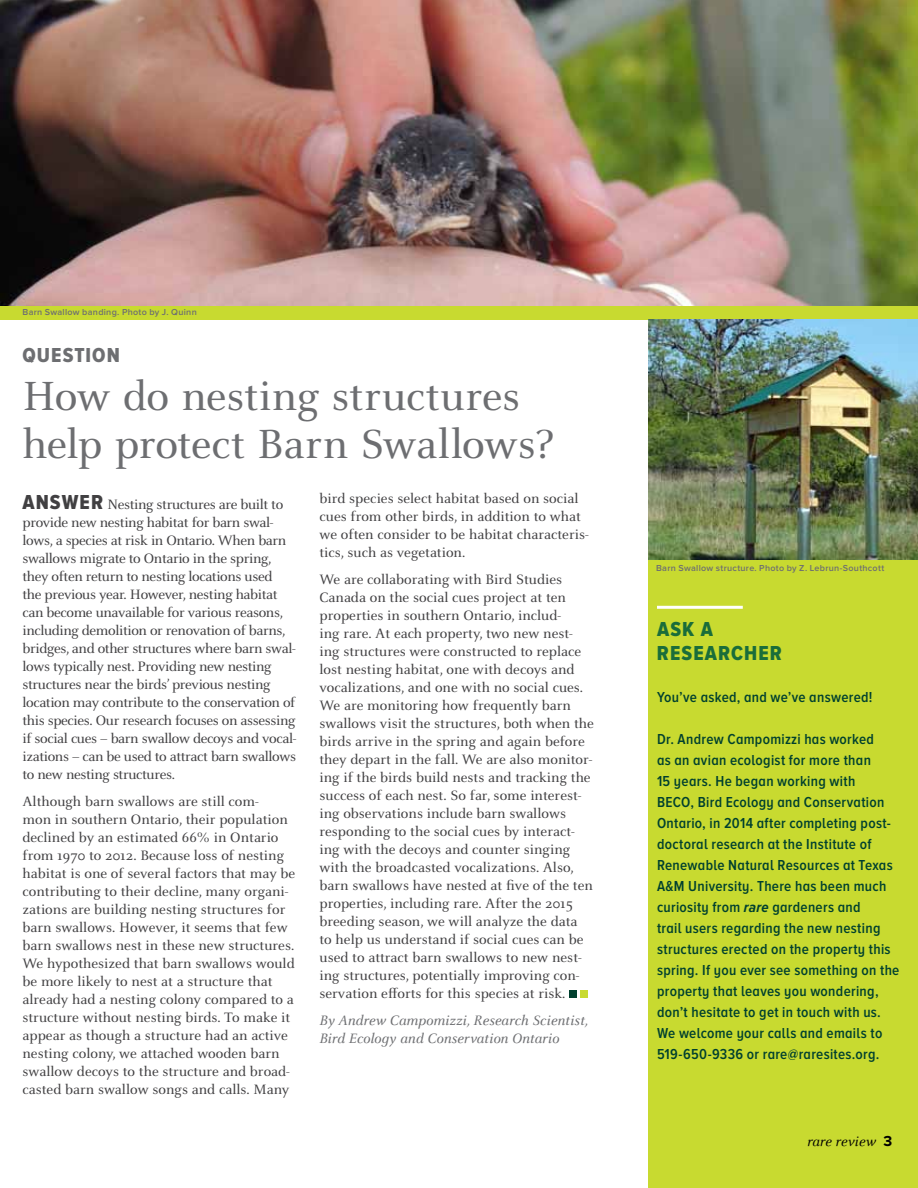
<style>
.page{position:relative;width:918px;height:1188px;background:#fff}
.page>*{position:absolute;margin:0;border:0;box-sizing:border-box;transform-origin:0 0}
.t1{font:45px/48px "Celeste Pro";letter-spacing:-.005em;color:#6d6e71}
.t2{font:21px/24px "Proxima Nova A Cond Extrabld";letter-spacing:.055em;color:#1a6d3a}
.t3{font:21px "Proxima Nova A Cond Extrabld";color:#6d6e71}
.t4{font:15px/18px "Celeste Pro";color:#414042}
.t5{font:15px/18px "Celeste Pro";letter-spacing:-.025em;color:#414042}
.t6{font:600 15px/21px "Proxima Nova A Cond";letter-spacing:.02em;color:#00402e}
.t7{font:italic 15px/18px "Celeste Pro";color:#6d6e71}
.t8{font:italic 15px "Celeste Pro";color:#000}
.t9{font:600 9px "Proxima Nova";letter-spacing:.035em;color:#6d6e71}
.s1{font-family:"Proxima Nova A Cond Extrabld";font-size:21px}
.s2{font-weight:700;font-style:italic}
.s3{font-family:"Proxima Nova";font-weight:700;font-style:normal}
</style>
<div class="page">
<div style="left:648px;top:319px;width:270px;height:869px;background:#c8da30"></div>
<div style="left:0;top:306px;width:918px;height:13px;background:#c8da30"></div>
<div style="left:569px;top:991px;width:8px;height:7px;background:#00402e"></div>
<div style="left:581px;top:991px;width:7px;height:7px;background:#c8da30"></div>
<hr style="left:657px;top:606px;width:86px;height:3px;background:#fff">
<img style="left:648px;top:320px;width:270px;height:240px">
<img style="left:0;top:0;width:918px;height:306px">
<p class="t9" style="left:22px;top:307px;width:176px">Barn Swallow banding. Photo by J. Quinn</p>
<h2 class="t3" style="left:22px;top:343px;width:99px">QUESTION</h2>
<h1 class="t1" style="left:22px;top:371px;width:533px">How do nesting structures help protect Barn Swallows?</h1>
<p class="t5" style="left:22px;top:495px;width:275px"><span class="s1">ANSWER</span> Nesting structures are built to provide new nesting habitat for barn swal&shy;lows, a species at risk in Ontario. When barn swallows migrate to Ontario in the spring, they often return to nesting locations used<br>the previous year. However, nesting habitat can become unavailable for various reasons, including demolition or renovation of barns, bridges, and other structures where barn swal&shy;lows typically nest. Providing new nesting structures near the birds’ previous nesting location may contribute to the conservation of this species. Our research focuses on assessing if social cues – barn swallow decoys and vocal&shy;izations – can be used to attract barn swallows to new nesting structures.</p>
<p class="t4" style="left:22px;top:792px;width:274px">Although barn swallows are still com-<br>mon in southern Ontario, their population declined by an estimated 66% in Ontario from 1970 to 2012. Because loss of nesting habitat is one of several factors that may be contributing to their decline, many organi&shy;zations are building nesting structures for barn swallows. However, it seems that few barn swallows nest in these new structures.<br>We hypothesized that barn swallows would be more likely to nest at a structure that already had a nesting colony compared to a structure without nesting birds. To make it appear as though a structure had an active nesting colony, we attached wooden barn swallow decoys to the structure and broad&shy;casted barn swallow songs and calls. Many</p>
<p class="t4" style="left:319px;top:489px;width:271px">bird species select habitat based on social cues from other birds, in addition to what we often consider to be habitat characteris&shy;tics, such as vegetation.</p>
<p class="t4" style="left:319px;top:570px;width:276px">We are collaborating with Bird Studies Canada on the social cues project at ten properties in southern Ontario, includ-<br>ing rare. At each property, two new nest&shy;ing structures were constructed to replace lost nesting habitat, one with decoys and vocalizations, and one with no social cues.<br>We are monitoring how frequently barn swallows visit the structures, both when the birds arrive in the spring and again before they depart in the fall. We are also monitor&shy;ing if the birds build nests and tracking the success of each nest. So far, some interest&shy;ing observations include barn swallows responding to the social cues by interact&shy;ing with the decoys and counter singing with the broadcasted vocalizations. Also, barn swallows have nested at five of the ten properties, including rare. After the 2015 breeding season, we will analyze the data<br>to help us understand if social cues can be used to attract barn swallows to new nest&shy;ing structures, potentially improving con&shy;servation efforts for this species at risk.</p>
<p class="t7" style="left:320px;top:1011px;width:270px">By Andrew Campomizzi, Research Scientist,<br>Bird Ecology and Conservation Ontario</p>
<p class="t9" style="left:656px;top:563px;width:230px">Barn Swallow structure. Photo by Z. Lebrun-Southcott</p>
<h2 class="t2" style="left:657px;top:617px;width:127px">ASK A<br>RESEARCHER</h2>
<p class="t6" style="left:657px;top:686px;width:217px">You’ve asked, and we’ve answered!</p>
<p class="t6" style="left:657px;top:728px;width:244px">Dr. Andrew Campomizzi has worked<br>as an avian ecologist for more than<br>15 years. He began working with<br>BECO, Bird Ecology and Conservation Ontario, in 2014 after completing post&shy;doctoral research at the Institute of Renewable Natural Resources at Texas A&amp;M University. There has been much curiosity from <span class="s2">rare</span> gardeners and<br>trail users regarding the new nesting structures erected on the property this spring. If you ever see something on the property that leaves you wondering, don’t hesitate to get in touch with us.<br>We welcome your calls and emails to 519-650-9336 or rare@raresites.org.</p>
<p class="t8" style="left:807px;top:1132px;width:87px">rare review <span class="s3">3</span></p>
</div>
